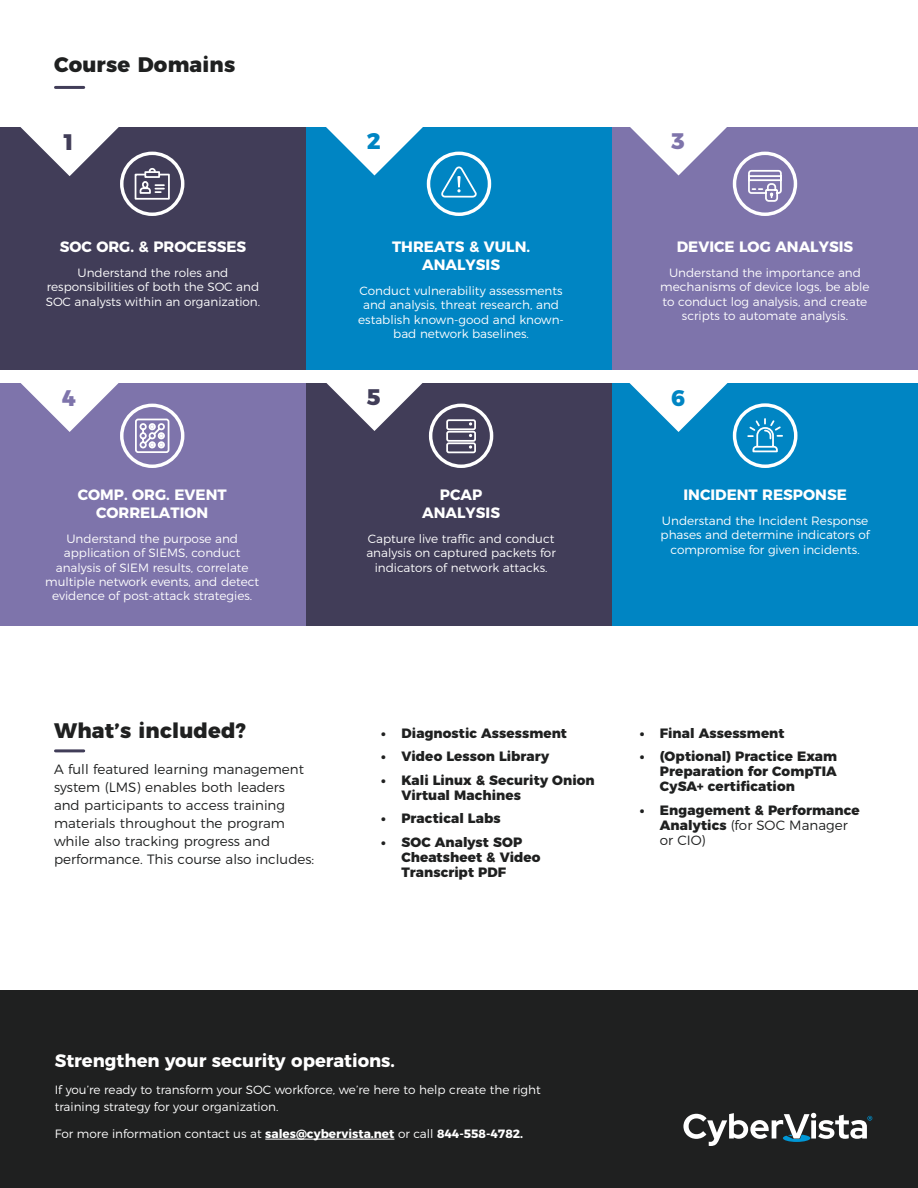
<style>
.page{position:relative;width:918px;height:1188px;background:#fff}
.page>*{position:absolute;margin:0;border:0;box-sizing:border-box;transform-origin:0 0}
.t1{font:800 22.5px "Montserrat";color:#7e74ab}
.t2{font:800 22.5px "Montserrat";color:#413d58}
.t3{font:800 22.5px "Montserrat";color:#0085c3}
.Body_Text{font:800 21px "Montserrat";letter-spacing:.01em;color:#1f2020}
.Text_3{font:700 18px "Montserrat";color:#fff}
.t4{font:700 15px/18px "Montserrat";color:#fff;text-align:center}
.t5{font:800 13.5px/15px "Montserrat";letter-spacing:.005em;color:#1f2020}
.Body_Text-2{font:300 13.5px/18px "Montserrat";color:#1f2020}
.Text_3-2{font:300 12px/14.4px "Montserrat";color:#fff;text-align:center}
.s1{font-style:inherit}
.s2{font-weight:300}
.s3{font-weight:700}
</style>
<div class="page">
<div style="left:612px;top:383px;width:306px;height:243px;background:#0085c3"></div>
<svg style="left:629px;top:383px;width:107px;height:49px"></svg>
<div style="left:306px;top:383px;width:306px;height:243px;background:#413d58"></div>
<svg style="left:326px;top:383px;width:106px;height:48px"></svg>
<div style="left:0;top:383px;width:306px;height:243px;background:#7e74ab"></div>
<svg style="left:21px;top:383px;width:106px;height:49px"></svg>
<div style="left:0;top:990px;width:918px;height:198px;background:#1f2020"></div>
<svg style="left:683px;top:1113px;width:189px;height:33px"></svg>
<hr style="left:265px;top:1139px;width:129px;height:1px;background:#fff">
<div style="left:0;top:128px;width:306px;height:242px;background:#413d58"></div>
<div style="left:306px;top:128px;width:306px;height:242px;background:#0085c3"></div>
<div style="left:612px;top:128px;width:306px;height:242px;background:#7e74ab"></div>
<svg style="left:12px;top:85px;width:115px;height:91px"></svg>
<svg style="left:317px;top:127px;width:115px;height:49px"></svg>
<svg style="left:621px;top:127px;width:115px;height:49px"></svg>
<hr style="left:56px;top:86px;width:28px;height:3px;background:#413d58">
<svg style="left:134px;top:168px;width:36px;height:32px"></svg>
<div style="left:120px;top:152px;width:64px;height:64px;border:3px solid #fff;border-radius:50%"></div>
<svg style="left:440px;top:166px;width:37px;height:46px"></svg>
<div style="left:427px;top:152px;width:64px;height:64px;border:3px solid #fff;border-radius:50%"></div>
<svg style="left:748px;top:170px;width:34px;height:32px"></svg>
<div style="left:733px;top:152px;width:64px;height:64px;border:3px solid #fff;border-radius:50%"></div>
<svg style="left:135px;top:418px;width:35px;height:35px"></svg>
<div style="left:120px;top:404px;width:64px;height:64px;border:3px solid #fff;border-radius:50%"></div>
<svg style="left:446px;top:419px;width:30px;height:35px"></svg>
<div style="left:429px;top:404px;width:64px;height:64px;border:3px solid #fff;border-radius:50%"></div>
<svg style="left:747px;top:418px;width:36px;height:35px"></svg>
<div style="left:733px;top:403px;width:64px;height:65px;border:3px solid #fff;border-radius:50%"></div>
<hr style="left:56px;top:749px;width:28px;height:3px;background:#413d58">
<p class="Body_Text" style="left:54px;top:47px;width:183px">Course Domains</p>
<p class="t2" style="left:62px;top:123px;width:15px">1</p>
<p class="t3" style="left:367px;top:122px;width:15px">2</p>
<p class="t1" style="left:671px;top:122px;width:15px">3</p>
<p class="t4" style="left:60px;top:236px;width:188px">SOC ORG. &amp; PROCESSES</p>
<p class="Text_3-2" style="left:46px;top:264px;width:216px">Understand the roles and responsibilities of both the SOC and<br>SOC analysts within an organization<span class="s1">.</span></p>
<p class="t4" style="left:392px;top:236px;width:140px">THREATS &amp; VULN.<br>ANALYSIS</p>
<p class="Text_3-2" style="left:358px;top:282px;width:207px">Conduct vulnerability assessments and analysis, threat research, and establish known-good and known&shy;bad network baselines.</p>
<p class="t4" style="left:677px;top:236px;width:178px">DEVICE LOG ANALYSIS</p>
<p class="Text_3-2" style="left:660px;top:264px;width:211px">Understand the importance and mechanisms of device logs, be able to conduct log analysis, and create scripts to automate analysis.</p>
<p class="t1" style="left:62px;top:379px;width:15px">4</p>
<p class="t2" style="left:367px;top:378px;width:15px">5</p>
<p class="t3" style="left:671px;top:379px;width:15px">6</p>
<p class="t4" style="left:78px;top:484px;width:150px">COMP. ORG. EVENT<br>CORRELATION</p>
<p class="Text_3-2" style="left:45px;top:530px;width:216px">Understand the purpose and application of SIEMS, conduct analysis of SIEM results, correlate multiple network events, and detect evidence of post-attack strategies.</p>
<p class="Body_Text" style="left:54px;top:713px;width:194px">What’s included?</p>
<p class="Body_Text-2" style="left:54px;top:759px;width:262px">A full featured learning management system (LMS) enables both leaders<br>and participants to access training materials throughout the program while also tracking progress and performance. This course also includes:</p>
<p class="t4" style="left:440px;top:484px;width:44px">PCAP</p>
<p class="t4" style="left:422px;top:502px;width:79px">ANALYSIS</p>
<p class="Text_3-2" style="left:366px;top:530px;width:191px">Capture live traffic and conduct analysis on captured packets for indicators of network attacks.</p>
<p class="t4" style="left:683px;top:484px;width:165px">INCIDENT RESPONSE</p>
<p class="Text_3-2" style="left:661px;top:512px;width:211px">Understand the Incident Response phases and determine indicators of compromise for given incidents.</p>
<p class="t5" style="left:381px;top:724px;width:187px">• Diagnostic Assessment</p>
<p class="t5" style="left:381px;top:748px;width:170px">• Video Lesson Library</p>
<p class="t5" style="left:401px;top:772px;width:195px;text-indent:-20px">• Kali Linux &amp; Security Onion<br>Virtual Machines</p>
<p class="t5" style="left:381px;top:810px;width:121px">• Practical Labs</p>
<p class="t5" style="left:401px;top:834px;width:141px;text-indent:-20px">• SOC Analyst SOP<br>Cheatsheet &amp; Video<br>Transcript PDF</p>
<p class="t5" style="left:640px;top:724px;width:146px">• Final Assessment</p>
<p class="t5" style="left:660px;top:748px;width:179px;text-align:justify;text-indent:-20px">• (Optional) Practice Exam Preparation for CompTIA CySA+ certification</p>
<p class="t5" style="left:660px;top:802px;width:201px;text-indent:-20px">• Engagement &amp; Performance<br>Analytics <span class="s2">(for SOC Manager or CIO)</span></p>
<p class="Text_3" style="left:55px;top:1046px;width:342px">Strengthen your security operations.</p>
<p class="Text_3-2" style="left:55px;top:1081px;width:488px;line-height:16.5px;text-align:left">If you’re ready to transform your SOC workforce, we’re here to help create the right training strategy for your organization.</p>
<p class="Text_3-2" style="left:55px;top:1125px;width:470px">For more information contact us at <span class="s3">sales@cybervista.net</span> or call <span class="s3">844-558-4782.</span></p>
</div>
